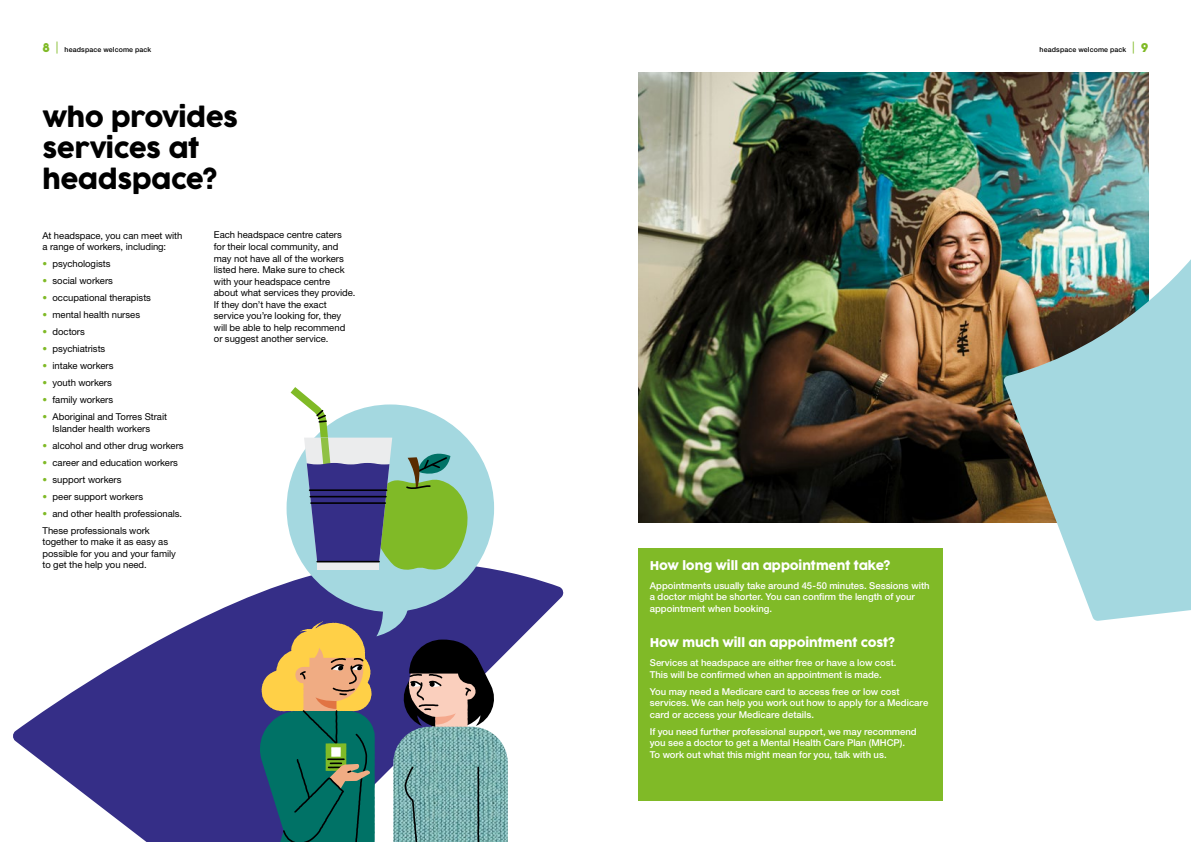
<style>
.page{position:relative;width:1191px;height:842px;background:#fff}
.page>*{position:absolute;margin:0;border:0;box-sizing:border-box;transform-origin:0 0}
.t1{font:26px/31px "Cocogoose Pro";letter-spacing:-.02em;color:#000}
.t2{font:12px "Cocogoose Pro";letter-spacing:-.01em;color:#fff}
.t3{font:9.5px/11.5px "Helvetica Neue LT Std";letter-spacing:-.005em;color:#000}
.t4{font:500 9.5px/11.5px "Helvetica Neue LT Std";color:#fff}
.t5{font:500 7px "Helvetica Neue LT Std";letter-spacing:.02em;color:#000}
.s1{font-family:"Cocogoose Pro";font-weight:400;font-size:12px;color:#80ba27}
.s2{font-weight:400;font-size:12px;color:#80ba27}
.s3{color:#80ba27}
</style>
<div class="page">
<svg style="left:13px;top:547px;width:551px;height:295px"></svg>
<img style="left:638px;top:72px;width:510px;height:450px">
<div style="left:638px;top:548px;width:305px;height:253px;background:#80ba27"></div>
<div style="left:286px;top:404px;width:208px;height:208px;background:#a4d8e0;border-radius:50%"></div>
<svg style="left:290px;top:387px;width:179px;height:184px"></svg>
<img style="left:499px;top:727px;width:9px;height:115px">
<svg style="left:260px;top:603px;width:239px;height:239px;background:#5e777e"></svg>
<img style="left:1003px;top:243px;width:188px;height:378px">
<p class="t5" style="left:43px;top:45px;width:110px"><span class="s1">8</span> <span class="s2">|</span> headspace welcome pack</p>
<p class="t5" style="left:1039px;top:45px;width:110px">headspace welcome pack <span class="s2">|</span> <span class="s1">9</span></p>
<h1 class="t1" style="left:43px;top:103px;width:197px">who provides services at headspace?</h1>
<p class="t3" style="left:43px;top:229px;width:141px">At headspace, you can meet with a range of workers, including:</p>
<p class="t3" style="left:43px;top:258px;width:69px"><span class="s3">•</span> psychologists</p>
<p class="t3" style="left:43px;top:275px;width:72px"><span class="s3">•</span> social workers</p>
<p class="t3" style="left:43px;top:292px;width:110px"><span class="s3">•</span> occupational therapists</p>
<p class="t3" style="left:43px;top:309px;width:99px"><span class="s3">•</span> mental health nurses</p>
<p class="t3" style="left:43px;top:326px;width:44px"><span class="s3">•</span> doctors</p>
<p class="t3" style="left:43px;top:343px;width:64px"><span class="s3">•</span> psychiatrists</p>
<p class="t3" style="left:43px;top:360px;width:73px"><span class="s3">•</span> intake workers</p>
<p class="t3" style="left:43px;top:377px;width:71px"><span class="s3">•</span> youth workers</p>
<p class="t3" style="left:43px;top:394px;width:72px"><span class="s3">•</span> family workers</p>
<p class="t3" style="left:53px;top:411px;width:116px;text-indent:-10px"><span class="s3">•</span> Aboriginal and Torres Strait<br>Islander health workers</p>
<p class="t3" style="left:43px;top:439px;width:143px"><span class="s3">•</span> alcohol and other drug workers</p>
<p class="t3" style="left:43px;top:456px;width:137px"><span class="s3">•</span> career and education workers</p>
<p class="t3" style="left:43px;top:473px;width:81px"><span class="s3">•</span> support workers</p>
<p class="t3" style="left:43px;top:490px;width:102px"><span class="s3">•</span> peer support workers</p>
<p class="t3" style="left:43px;top:504px;width:141px;line-height:17px"><span class="s3">•</span> and other health professionals.<br>These professionals work</p>
<p class="t3" style="left:43px;top:536px;width:135px">together to make it as easy as possible for you and your family to get the help you need.</p>
<p class="t3" style="left:214px;top:229px;width:143px">Each headspace centre caters<br>for their local community, and may not have all of the workers listed here. Make sure to check with your headspace centre about what services they provide.<br>If they don’t have the exact service you’re looking for, they will be able to help recommend or suggest another service.</p>
<p class="t2" style="left:650px;top:557px;width:242px">How long will an appointment take?</p>
<p class="t4" style="left:650px;top:579px;width:281px">Appointments usually take around 45-50 minutes. Sessions with a doctor might be shorter. You can confirm the length of your appointment when booking.</p>
<p class="t2" style="left:650px;top:635px;width:247px">How much will an appointment cost?</p>
<p class="t4" style="left:650px;top:657px;width:248px">Services at headspace are either free or have a low cost.<br>This will be confirmed when an appointment is made.</p>
<p class="t4" style="left:650px;top:685px;width:280px">You may need a Medicare card to access free or low cost services. We can help you work out how to apply for a Medicare card or access your Medicare details.</p>
<p class="t4" style="left:650px;top:725px;width:268px">If you need further professional support, we may recommend you see a doctor to get a Mental Health Care Plan (MHCP).<br>To work out what this might mean for you, talk with us.</p>
</div>
